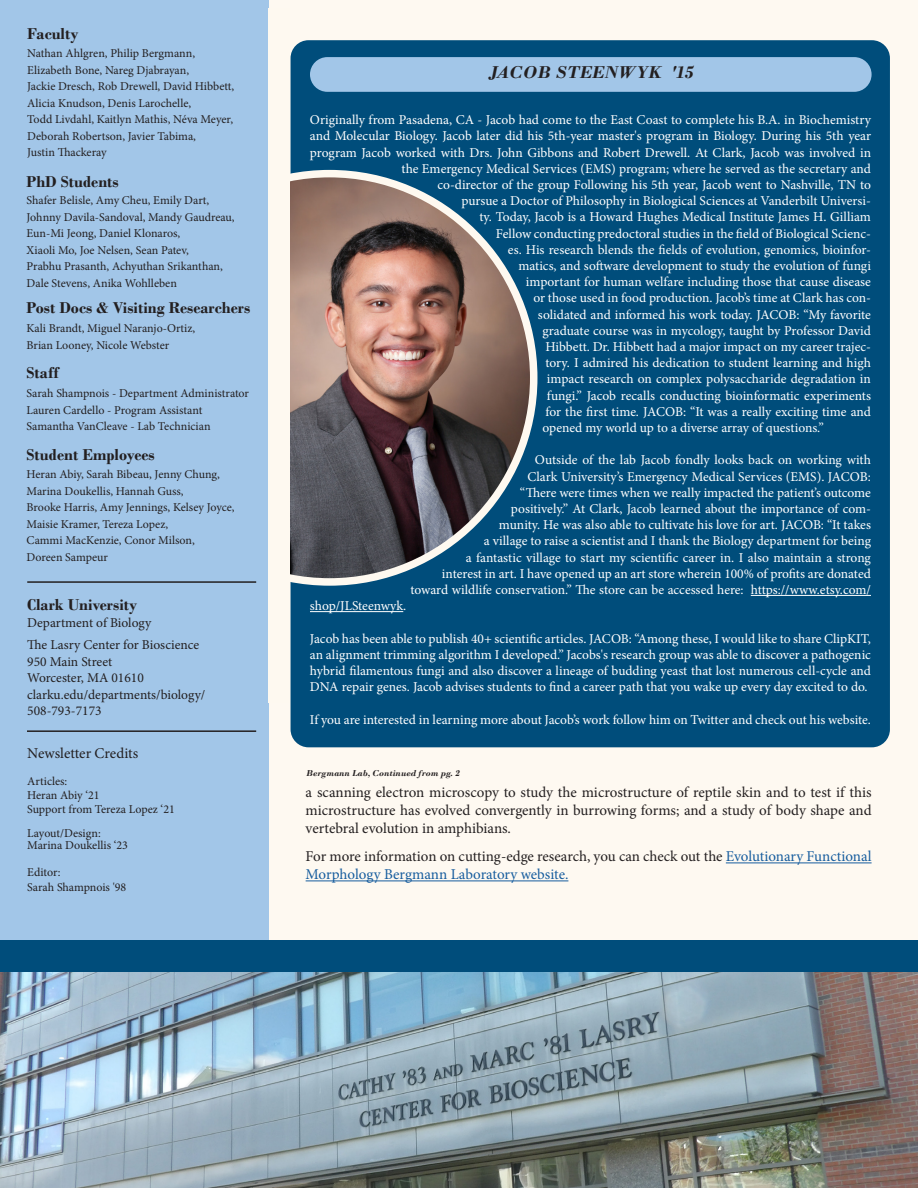
<style>
.page{position:relative;width:918px;height:1188px;background:#fef9f1}
.page>*{position:absolute;margin:0;border:0;box-sizing:border-box;transform-origin:0 0}
.t1{font:italic 700 18px "Bodoni";color:#231f20}
.t2{font:700 16.5px "Bodoni";color:#231f20}
.t3{font:15px/18px "Minion Pro";letter-spacing:-.005em;color:#231f20;text-align:justify}
.t4{font:13.5px/16.2px "Minion Pro";color:#fff;text-align:right}
.t5{font:13.5px "Minion Pro";color:#231f20}
.t6{font:12px/16.5px "Minion Pro";letter-spacing:-.005em;color:#231f20}
.t7{font:italic 700 9px "Bodoni";color:#231f20}
.s1{color:#175d9e}
</style>
<div class="page">
<div style="left:291px;top:40px;width:599px;height:707px;background:#004d7b;border-radius:18px"></div>
<div style="left:310px;top:57px;width:562px;height:35px;background:#a2c6e8;border-radius:17px"></div>
<div style="left:0;top:940px;width:918px;height:32px;background:#004d7b"></div>
<img style="left:290px;top:174px;width:244px;height:406px">
<div style="left:0;top:0;width:269px;height:940px;background:#a2c6e8"></div>
<img style="left:0;top:972px;width:918px;height:216px">
<hr style="left:27px;top:581px;width:229px;height:2px;background:#231f20">
<hr style="left:27px;top:730px;width:229px;height:2px;background:#231f20">
<hr style="left:751px;top:595px;width:120px;height:1px;background:#fff">
<hr style="left:310px;top:611px;width:93px;height:1px;background:#fff">
<hr style="left:726px;top:863px;width:146px;height:1px;background:#175d9e">
<hr style="left:306px;top:881px;width:262px;height:1px;background:#175d9e">
<p class="t2" style="left:27px;top:24px;width:53px">Faculty</p>
<p class="t6" style="left:27px;top:45px;width:169px">Nathan Ahlgren, Philip Bergmann,</p>
<p class="t6" style="left:27px;top:62px;width:163px">Elizabeth Bone, Nareg Djabrayan,</p>
<p class="t6" style="left:27px;top:78px;width:209px">Jackie Dresch, Rob Drewell, David Hibbett,<br>Alicia Knudson, Denis Larochelle,</p>
<p class="t6" style="left:27px;top:111px;width:207px">Todd Livdahl, Kaitlyn Mathis, Néva Meyer,</p>
<p class="t6" style="left:27px;top:128px;width:170px">Deborah Robertson, Javier Tabima,</p>
<p class="t6" style="left:27px;top:144px;width:81px">Justin Thackeray</p>
<p class="t2" style="left:27px;top:171px;width:94px">PhD Students</p>
<p class="t6" style="left:27px;top:192px;width:184px">Shafer Belisle, Amy Cheu, Emily Dart,</p>
<p class="t6" style="left:27px;top:209px;width:210px">Johnny Davila-Sandoval, Mandy Gaudreau,</p>
<p class="t6" style="left:27px;top:225px;width:155px">Eun-Mi Jeong, Daniel Klonaros,</p>
<p class="t6" style="left:27px;top:242px;width:164px">Xiaoli Mo, Joe Nelsen, Sean Patev,</p>
<p class="t6" style="left:27px;top:258px;width:198px">Prabhu Prasanth, Achyuthan Srikanthan,<br>Dale Stevens, Anika Wohlleben</p>
<p class="t2" style="left:27px;top:298px;width:225px">Post Docs &amp; Visiting Researchers</p>
<p class="t6" style="left:27px;top:320px;width:170px">Kali Brandt, Miguel Naranjo-Ortiz,</p>
<p class="t6" style="left:27px;top:337px;width:144px">Brian Looney, Nicole Webster</p>
<p class="t2" style="left:27px;top:363px;width:34px">Staff</p>
<p class="t6" style="left:27px;top:385px;width:224px">Sarah Shampnois - Department Administrator</p>
<p class="t6" style="left:27px;top:402px;width:177px">Lauren Cardello - Program Assistant</p>
<p class="t6" style="left:27px;top:418px;width:186px">Samantha VanCleave - Lab Technician</p>
<p class="t6" style="left:27px;top:466px;width:195px">Heran Abiy, Sarah Bibeau, Jenny Chung,</p>
<p class="t6" style="left:27px;top:483px;width:159px">Marina Doukellis, Hannah Guss,</p>
<p class="t6" style="left:27px;top:499px;width:210px">Brooke Harris, Amy Jennings, Kelsey Joyce,</p>
<p class="t6" style="left:27px;top:516px;width:143px">Maisie Kramer, Tereza Lopez,</p>
<p class="t6" style="left:27px;top:532px;width:170px">Cammi MacKenzie, Conor Milson,</p>
<p class="t6" style="left:27px;top:549px;width:83px">Doreen Sampeur</p>
<p class="t2" style="left:27px;top:595px;width:112px">Clark University</p>
<p class="t5" style="left:27px;top:613px;width:126px">Department of Biology</p>
<p class="t5" style="left:27px;top:636px;width:173px">The Lasry Center for Bioscience</p>
<p class="t5" style="left:27px;top:652px;width:87px">950 Main Street</p>
<p class="t5" style="left:27px;top:669px;width:118px">Worcester, MA 01610</p>
<p class="t5" style="left:27px;top:685px;width:180px">clarku.edu/departments/biology/</p>
<p class="t5" style="left:27px;top:702px;width:76px">508-793-7173</p>
<p class="t3" style="left:27px;top:745px;width:113px">Newsletter Credits</p>
<p class="t6" style="left:27px;top:773px;width:42px">Articles:</p>
<p class="t6" style="left:27px;top:787px;width:74px">Heran Abiy ‘21</p>
<p class="t6" style="left:27px;top:801px;width:149px">Support from Tereza Lopez ‘21</p>
<p class="t6" style="left:27px;top:825px;width:75px">Layout/Design:</p>
<p class="t6" style="left:27px;top:837px;width:102px">Marina Doukellis ‘23</p>
<p class="t6" style="left:27px;top:864px;width:35px">Editor:</p>
<p class="t6" style="left:27px;top:879px;width:100px">Sarah Shampnois '98</p>
<p class="t2" style="left:27px;top:445px;width:130px">Student Employees</p>
<p class="t1" style="left:488px;top:62px;width:207px">JACOB STEENWYK '15</p>
<p class="t4" style="left:310px;top:112px;width:563px">Originally from Pasadena, CA - Jacob had come to the East Coast to complete his B.A. in Biochemistry</p>
<p class="t4" style="left:310px;top:128px;width:563px">and Molecular Biology. Jacob later did his 5th-year master's program in Biology. During his 5th year</p>
<p class="t4" style="left:310px;top:144px;width:563px">program Jacob worked with Drs. John Gibbons and Robert Drewell. At Clark, Jacob was involved in</p>
<p class="t4" style="left:401px;top:161px;width:471px">the Emergency Medical Services (EMS) program; where he served as the secretary and</p>
<p class="t4" style="left:437px;top:177px;width:435px">co-director of the group Following his 5th year, Jacob went to Nashville, TN to</p>
<p class="t4" style="left:461px;top:193px;width:411px">pursue a Doctor of Philosophy in Biological Sciences at Vanderbilt Universi-</p>
<p class="t4" style="left:479px;top:209px;width:393px">ty. Today, Jacob is a Howard Hughes Medical Institute James H. Gilliam</p>
<p class="t4" style="left:496px;top:225px;width:377px">Fellow conducting predoctoral studies in the field of Biological Scienc-</p>
<p class="t4" style="left:508px;top:242px;width:365px">es. His research blends the fields of evolution, genomics, bioinfor-</p>
<p class="t4" style="left:518px;top:258px;width:354px">matics, and software development to study the evolution of fungi</p>
<p class="t4" style="left:526px;top:274px;width:347px">important for human welfare including those that cause disease</p>
<p class="t4" style="left:533px;top:290px;width:339px">or those used in food production. Jacob’s time at Clark has con-</p>
<p class="t4" style="left:538px;top:306px;width:335px">solidated and informed his work today. JACOB: “My favorite</p>
<p class="t4" style="left:542px;top:323px;width:330px">graduate course was in mycology, taught by Professor David</p>
<p class="t4" style="left:545px;top:339px;width:327px">Hibbett. Dr. Hibbett had a major impact on my career trajec-</p>
<p class="t4" style="left:545px;top:355px;width:327px">tory. I admired his dedication to student learning and high</p>
<p class="t4" style="left:547px;top:371px;width:325px">impact research on complex polysaccharide degradation in</p>
<p class="t4" style="left:547px;top:387px;width:325px">fungi.” Jacob recalls conducting bioinformatic experiments</p>
<p class="t4" style="left:545px;top:404px;width:327px">for the first time. JACOB: “It was a really exciting time and</p>
<p class="t4" style="left:542px;top:420px;width:283px">opened my world up to a diverse array of questions.”</p>
<p class="t4" style="left:410px;top:452px;width:462px">Outside of the lab Jacob fondly looks back on working with<br>Clark University’s Emergency Medical Services (EMS). JACOB:<br>“There were times when we really impacted the patient’s outcome<br>positively.” At Clark, Jacob learned about the importance of com-<br>munity. He was also able to cultivate his love for art. JACOB: “It takes<br>a village to raise a scientist and I thank the Biology department for being<br>a fantastic village to start my scientific career in. I also maintain a strong<br>interest in art. I have opened up an art store wherein 100% of profits are donated toward wildlife conservation.” The store can be accessed here: https://www.etsy.com/</p>
<p class="t4" style="left:310px;top:598px;width:98px">shop/JLSteenwyk.</p>
<p class="t4" style="left:310px;top:630px;width:563px;text-align:justify">Jacob has been able to publish 40+ scientific articles. JACOB: “Among these, I would like to share ClipKIT, an alignment trimming algorithm I developed.” Jacobs's research group was able to discover a pathogenic hybrid filamentous fungi and also discover a lineage of budding yeast that lost numerous cell-cycle and DNA repair genes. Jacob advises students to find a career path that you wake up every day excited to do.</p>
<p class="t4" style="left:310px;top:711px;width:563px">If you are interested in learning more about Jacob’s work follow him on Twitter and check out his website.</p>
<p class="t7" style="left:306px;top:767px;width:155px">Bergmann Lab, Continued from pg. 2</p>
<p class="t3" style="left:306px;top:783px;width:568px">a scanning electron microscopy to study the microstructure of reptile skin and to test if this microstructure has evolved convergently in burrowing forms; and a study of body shape and vertebral evolution in amphibians.</p>
<p class="t3" style="left:306px;top:848px;width:567px">For more information on cutting-edge research, you can check out the <span class="s1">Evolutionary Functional<br>Morphology Bergmann Laboratory website.</span></p>
</div>
